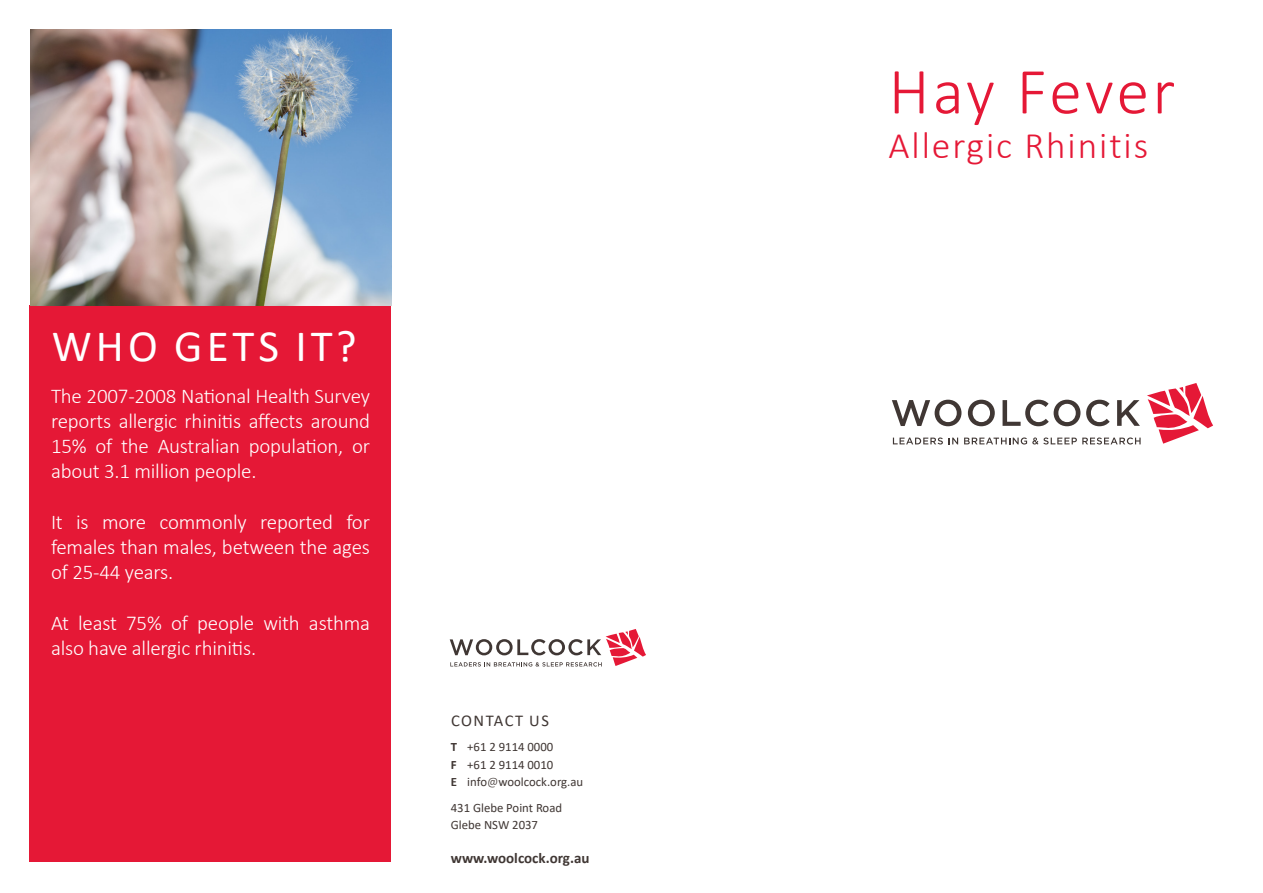
<style>
.page{position:relative;width:1263px;height:893px;background:#fff}
.page>*{position:absolute;margin:0;border:0;box-sizing:border-box;transform-origin:0 0}
.t1{font:300 66px "Calibri";letter-spacing:.045em;color:#e51836}
.t2{font:45px "Calibri";letter-spacing:.09em;color:#fff}
.t3{font:300 37.5px "Calibri";letter-spacing:.05em;color:#e51836}
.Inside_Cover_Body{font:300 21px/25.2px "Calibri";letter-spacing:-.01em;color:#fff;text-align:justify}
.t4{font:16.5px "Calibri";letter-spacing:.09em;color:#403734}
.BODY_COPY{font:700 15px "Calibri";color:#403734}
.BODY_COPY-2{font:12.75px "Calibri";color:#403734}
.s1{font-weight:700}
.s2{font-weight:300}
</style>
<div class="page">
<svg style="left:892px;top:400px;width:69px;height:26px"></svg>
<svg style="left:968px;top:400px;width:27px;height:26px"></svg>
<svg style="left:1002px;top:400px;width:78px;height:26px"></svg>
<svg style="left:1086px;top:400px;width:24px;height:26px"></svg>
<svg style="left:1117px;top:400px;width:23px;height:26px"></svg>
<svg style="left:893px;top:437px;width:65px;height:7px"></svg>
<svg style="left:964px;top:437px;width:176px;height:8px"></svg>
<svg style="left:1147px;top:383px;width:66px;height:61px"></svg>
<svg style="left:450px;top:629px;width:196px;height:38px"></svg>
<div style="left:30px;top:306px;width:361px;height:556px;background:#e51836"></div>
<img style="left:31px;top:30px;width:360px;height:276px">
<p class="t2" style="left:52px;top:314px;width:306px">WHO GETS IT?</p>
<p class="Inside_Cover_Body" style="left:51px;top:383px;width:320px">The 2007-2008 National Health Survey reports allergic rhinitis affects around 15% of the Australian population, or about 3.1 million people.</p>
<p class="Inside_Cover_Body" style="left:51px;top:509px;width:320px">It is more commonly reported for females than males, between the ages of 25-44 years.</p>
<p class="Inside_Cover_Body" style="left:51px;top:610px;width:320px">At least 75% of people with asthma also have allergic rhinitis.</p>
<p class="t4" style="left:451px;top:709px;width:99px">CONTACT US</p>
<p class="BODY_COPY-2" style="left:451px;top:738px;width:104px"><span class="s1">T</span> +61 2 9114 0000</p>
<p class="BODY_COPY-2" style="left:451px;top:756px;width:104px"><span class="s1">F</span> +61 2 9114 0010</p>
<p class="BODY_COPY-2" style="left:451px;top:773px;width:134px"><span class="s1">E</span> info<span class="s2">@</span>woolcock.org.au</p>
<p class="BODY_COPY-2" style="left:451px;top:799px;width:113px">431 Glebe Point Road</p>
<p class="BODY_COPY-2" style="left:451px;top:816px;width:89px">Glebe NSW 2037</p>
<p class="BODY_COPY" style="left:451px;top:848px;width:140px">www.woolcock.org.au</p>
<p class="t1" style="left:889px;top:50px;width:288px">Hay Fever</p>
<p class="t3" style="left:889px;top:123px;width:261px">Allergic Rhinitis</p>
</div>
